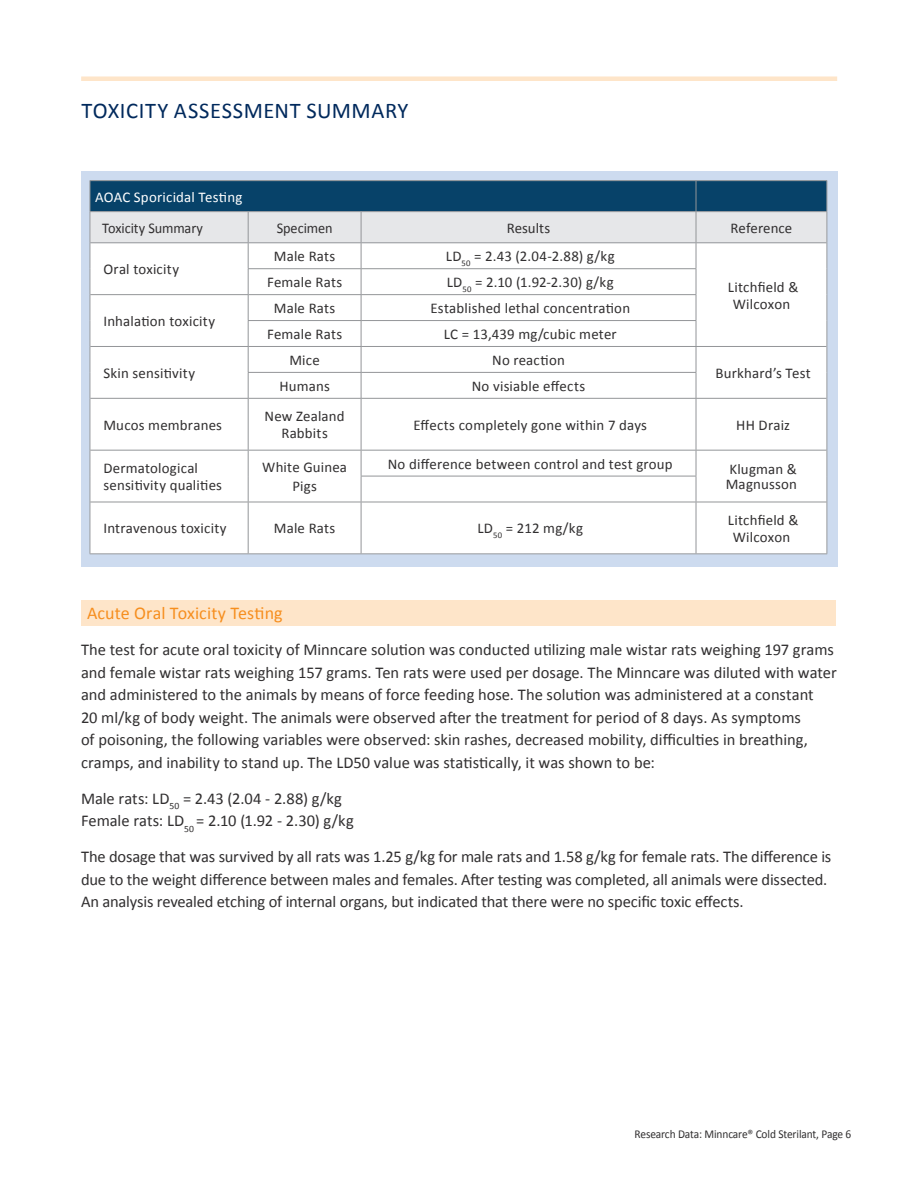
<style>
.page{position:relative;width:918px;height:1188px;background:#fff}
.page>*{position:absolute;margin:0;border:0;box-sizing:border-box;transform-origin:0 0}
.t1{font:22.5px "Calibri";letter-spacing:.025em;color:#00295c}
.Head_1{font:18px "Calibri";letter-spacing:.005em;color:#f68e1e}
.Body_2{font:16.5px/22.5px "Calibri";letter-spacing:-.005em;color:#312f30}
.t2{font:14.85px/17.1px "Calibri";letter-spacing:.015em;color:#312f30;text-align:center}
.t3{font:14.85px "Calibri";letter-spacing:-.005em;color:#312f30;scale:.96 1}
.t4{font:14.85px "Calibri";letter-spacing:.015em;color:#fff}
.t5{font:12px "Calibri";letter-spacing:-.01em;color:#312f30;scale:.95 1}
</style>
<div class="page">
<div style="left:81px;top:76px;width:756px;height:5px;background:#fee5c9"></div>
<div style="left:81px;top:600px;width:755px;height:25px;background:#fee5c9"></div>
<div style="left:81px;top:172px;width:757px;height:395px;background:#cddbef"></div>
<div style="left:91px;top:399px;width:736px;height:155px;background:#fff"></div>
<hr style="left:90px;top:180px;width:158px;height:1px;background:#939598">
<hr style="left:248px;top:180px;width:113px;height:1px;background:#939598">
<hr style="left:361px;top:180px;width:335px;height:1px;background:#939598">
<hr style="left:696px;top:180px;width:131px;height:1px;background:#939598">
<hr style="left:90px;top:398px;width:158px;height:1px;background:#939598">
<hr style="left:248px;top:398px;width:113px;height:1px;background:#939598">
<hr style="left:248px;top:399px;width:1px;height:51px;background:#939598">
<hr style="left:361px;top:398px;width:335px;height:1px;background:#939598">
<hr style="left:361px;top:399px;width:1px;height:51px;background:#939598">
<hr style="left:696px;top:398px;width:131px;height:1px;background:#939598">
<hr style="left:696px;top:399px;width:1px;height:51px;background:#939598">
<hr style="left:90px;top:450px;width:158px;height:1px;background:#939598">
<hr style="left:248px;top:450px;width:113px;height:1px;background:#939598">
<svg style="left:248px;top:450px;width:1px;height:52px"></svg>
<hr style="left:361px;top:450px;width:335px;height:1px;background:#939598">
<hr style="left:696px;top:450px;width:131px;height:1px;background:#939598">
<hr style="left:361px;top:476px;width:335px;height:1px;background:#939598">
<svg style="left:361px;top:450px;width:1px;height:52px"></svg>
<svg style="left:696px;top:450px;width:1px;height:52px"></svg>
<hr style="left:90px;top:502px;width:158px;height:1px;background:#939598">
<hr style="left:248px;top:502px;width:113px;height:1px;background:#939598">
<hr style="left:248px;top:502px;width:1px;height:52px;background:#939598">
<hr style="left:361px;top:502px;width:335px;height:1px;background:#939598">
<hr style="left:361px;top:502px;width:1px;height:52px;background:#939598">
<hr style="left:696px;top:502px;width:131px;height:1px;background:#939598">
<hr style="left:696px;top:502px;width:1px;height:52px;background:#939598">
<svg style="left:90px;top:181px;width:738px;height:217px;background:#d5dee3"></svg>
<hr style="left:90px;top:398px;width:1px;height:52px;background:#989a9d">
<hr style="left:827px;top:398px;width:1px;height:52px;background:#989a9d">
<svg style="left:90px;top:450px;width:1px;height:52px"></svg>
<svg style="left:827px;top:450px;width:1px;height:52px"></svg>
<hr style="left:90px;top:502px;width:1px;height:52px;background:#989a9d">
<hr style="left:827px;top:502px;width:1px;height:52px;background:#989a9d">
<hr style="left:90px;top:554px;width:158px;height:1px;background:#989a9d">
<hr style="left:248px;top:554px;width:113px;height:1px;background:#989a9d">
<hr style="left:361px;top:554px;width:335px;height:1px;background:#989a9d">
<hr style="left:696px;top:554px;width:131px;height:1px;background:#989a9d">
<p class="t1" style="left:81px;top:97px;width:328px">TOXICITY ASSESSMENT SUMMARY</p>
<p class="t4" style="left:95px;top:187px;width:149px">AOAC Sporicidal Testing</p>
<p class="t3" style="left:102px;top:218px;width:107px">Toxicity Summary</p>
<p class="t3" style="left:277px;top:218px;width:60px">Specimen</p>
<p class="t2" style="left:507px;top:219px;width:45px">Results</p>
<p class="t2" style="left:731px;top:219px;width:63px">Reference</p>
<p class="t2" style="left:103px;top:261px;width:77px">Oral toxicity</p>
<p class="t2" style="left:274px;top:248px;width:63px">Male Rats</p>
<p class="t2" style="left:446px;top:248px;width:171px">LD<sub>50</sub> = 2.43 (2.04-2.88) g/kg</p>
<p class="t2" style="left:267px;top:274px;width:77px">Female Rats</p>
<p class="t2" style="left:447px;top:274px;width:169px">LD<sub>50</sub> = 2.10 (1.92-2.30) g/kg</p>
<p class="t2" style="left:728px;top:278px;width:72px">Litchfield &amp;<br>Wilcoxon</p>
<p class="t2" style="left:274px;top:300px;width:63px">Male Rats</p>
<p class="t2" style="left:430px;top:300px;width:201px">Established lethal concentration</p>
<p class="t2" style="left:267px;top:326px;width:77px">Female Rats</p>
<p class="t2" style="left:444px;top:326px;width:175px">LC = 13,439 mg/cubic meter</p>
<p class="t2" style="left:103px;top:313px;width:113px">Inhalation toxicity</p>
<p class="t2" style="left:289px;top:352px;width:32px">Mice</p>
<p class="t2" style="left:492px;top:352px;width:74px">No reaction</p>
<p class="t2" style="left:103px;top:365px;width:93px">Skin sensitivity</p>
<p class="t2" style="left:279px;top:377px;width:52px">Humans</p>
<p class="t2" style="left:472px;top:377px;width:115px">No visiable effects</p>
<p class="t2" style="left:716px;top:365px;width:97px">Burkhard’s Test</p>
<p class="t2" style="left:103px;top:416px;width:120px">Mucos membranes</p>
<p class="t2" style="left:265px;top:408px;width:82px">New Zealand</p>
<p class="t2" style="left:281px;top:425px;width:48px">Rabbits</p>
<p class="t2" style="left:413px;top:416px;width:235px">Effects completely gone within 7 days</p>
<p class="t2" style="left:736px;top:416px;width:55px">HH Draiz</p>
<p class="t2" style="left:103px;top:460px;width:96px">Dermatological</p>
<p class="t2" style="left:103px;top:477px;width:120px">sensitivity qualities</p>
<p class="t2" style="left:262px;top:458px;width:86px;line-height:18.9px">White Guinea<br>Pigs</p>
<p class="t2" style="left:388px;top:455px;width:286px">No difference between control and test group</p>
<p class="t2" style="left:729px;top:461px;width:69px">Klugman &amp;</p>
<p class="t2" style="left:726px;top:476px;width:73px">Magnusson</p>
<p class="t2" style="left:103px;top:520px;width:125px">Intravenous toxicity</p>
<p class="t2" style="left:274px;top:520px;width:63px">Male Rats</p>
<p class="t2" style="left:477px;top:520px;width:107px">LD<sub>50</sub> = 212 mg/kg</p>
<p class="t2" style="left:728px;top:512px;width:72px">Litchfield &amp;</p>
<p class="t2" style="left:733px;top:529px;width:59px">Wilcoxon</p>
<p class="Head_1" style="left:87px;top:602px;width:197px">Acute Oral Toxicity Testing</p>
<p class="Body_2" style="left:81px;top:639px;width:757px">The test for acute oral toxicity of Minncare solution was conducted utilizing male wistar rats weighing 197 grams and female wistar rats weighing 157 grams. Ten rats were used per dosage. The Minncare was diluted with water and administered to the animals by means of force feeding hose. The solution was administered at a constant<br>20 ml/kg of body weight. The animals were observed after the treatment for period of 8 days. As symptoms<br>of poisoning, the following variables were observed: skin rashes, decreased mobility, difficulties in breathing, cramps, and inability to stand up. The LD50 value was statistically, it was shown to be:</p>
<p class="Body_2" style="left:81px;top:787px;width:274px">Male rats: LD<sub>50</sub> = 2.43 (2.04 - 2.88) g/kg<br>Female rats: LD<sub>50</sub> = 2.10 (1.92 - 2.30) g/kg</p>
<p class="Body_2" style="left:81px;top:846px;width:752px">The dosage that was survived by all rats was 1.25 g/kg for male rats and 1.58 g/kg for female rats. The difference is due to the weight difference between males and females. After testing was completed, all animals were dissected.<br>An analysis revealed etching of internal organs, but indicated that there were no specific toxic effects.</p>
<p class="t5" style="left:635px;top:1126px;width:230px">Research Data: Minncare® Cold Sterilant, Page 6</p>
</div>
